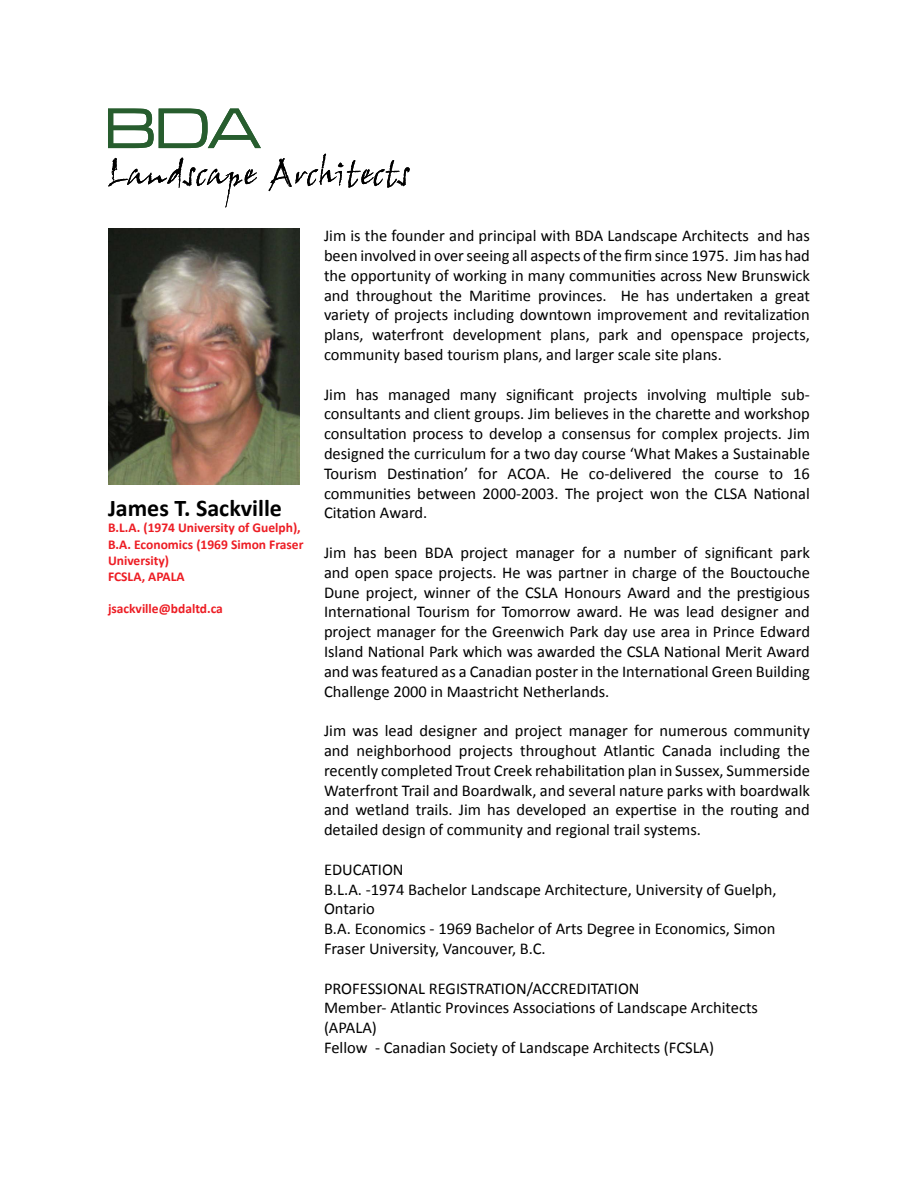
<style>
.page{position:relative;width:918px;height:1188px;background:#fff}
.page>*{position:absolute;margin:0;border:0;box-sizing:border-box;transform-origin:0 0}
.t1{font:700 24px "Calibri";color:#000}
.t2{font:16.5px/19.8px "Calibri";color:#000;text-align:justify}
.t3{font:700 13.5px/16.2px "Calibri";color:#ed1d24}
</style>
<div class="page">
<img style="left:108px;top:228px;width:191px;height:256px">
<svg style="left:108px;top:109px;width:153px;height:39px"></svg>
<svg style="left:108px;top:154px;width:302px;height:54px"></svg>
<h1 class="t1" style="left:108px;top:493px;width:176px">James T. Sackville</h1>
<p class="t3" style="left:108px;top:520px;width:197px">B.L.A. (1974 University of Guelph),<br>B.A. Economics (1969 Simon Fraser<br>University)<br>FCSLA, APALA</p>
<p class="t3" style="left:108px;top:601px;width:116px">jsackville@bdaltd.ca</p>
<p class="t2" style="left:324px;top:226px;width:488px">Jim is the founder and principal with BDA Landscape Architects and has been involved in over seeing all aspects of the firm since 1975. Jim has had the opportunity of working in many communities across New Brunswick and throughout the Maritime provinces. He has undertaken a great variety of projects including downtown improvement and revitalization plans, waterfront development plans, park and openspace projects, community based tourism plans, and larger scale site plans.</p>
<p class="t2" style="left:324px;top:384px;width:488px">Jim has managed many significant projects involving multiple sub&shy;consultants and client groups. Jim believes in the charette and workshop consultation process to develop a consensus for complex projects. Jim designed the curriculum for a two day course ‘What Makes a Sustainable Tourism Destination’ for ACOA. He co-delivered the course to 16 communities between 2000-2003. The project won the CLSA National Citation Award.</p>
<p class="t2" style="left:324px;top:543px;width:488px">Jim has been BDA project manager for a number of significant park and open space projects. He was partner in charge of the Bouctouche Dune project, winner of the CSLA Honours Award and the prestigious International Tourism for Tomorrow award. He was lead designer and project manager for the Greenwich Park day use area in Prince Edward Island National Park which was awarded the CSLA National Merit Award and was featured as a Canadian poster in the International Green Building Challenge 2000 in Maastricht Netherlands.</p>
<p class="t2" style="left:324px;top:721px;width:488px">Jim was lead designer and project manager for numerous community and neighborhood projects throughout Atlantic Canada including the recently completed Trout Creek rehabilitation plan in Sussex, Summerside Waterfront Trail and Boardwalk, and several nature parks with boardwalk and wetland trails. Jim has developed an expertise in the routing and detailed design of community and regional trail systems.</p>
<p class="t2" style="left:324px;top:859px;width:454px;text-align:left">EDUCATION<br>B.L.A. -1974 Bachelor Landscape Architecture, University of Guelph, Ontario<br>B.A. Economics - 1969 Bachelor of Arts Degree in Economics, Simon Fraser University, Vancouver, B.C.</p>
<p class="t2" style="left:324px;top:978px;width:435px;text-align:left">PROFESSIONAL REGISTRATION/ACCREDITATION<br>Member- Atlantic Provinces Associations of Landscape Architects (APALA)<br>Fellow - Canadian Society of Landscape Architects (FCSLA)</p>
</div>
